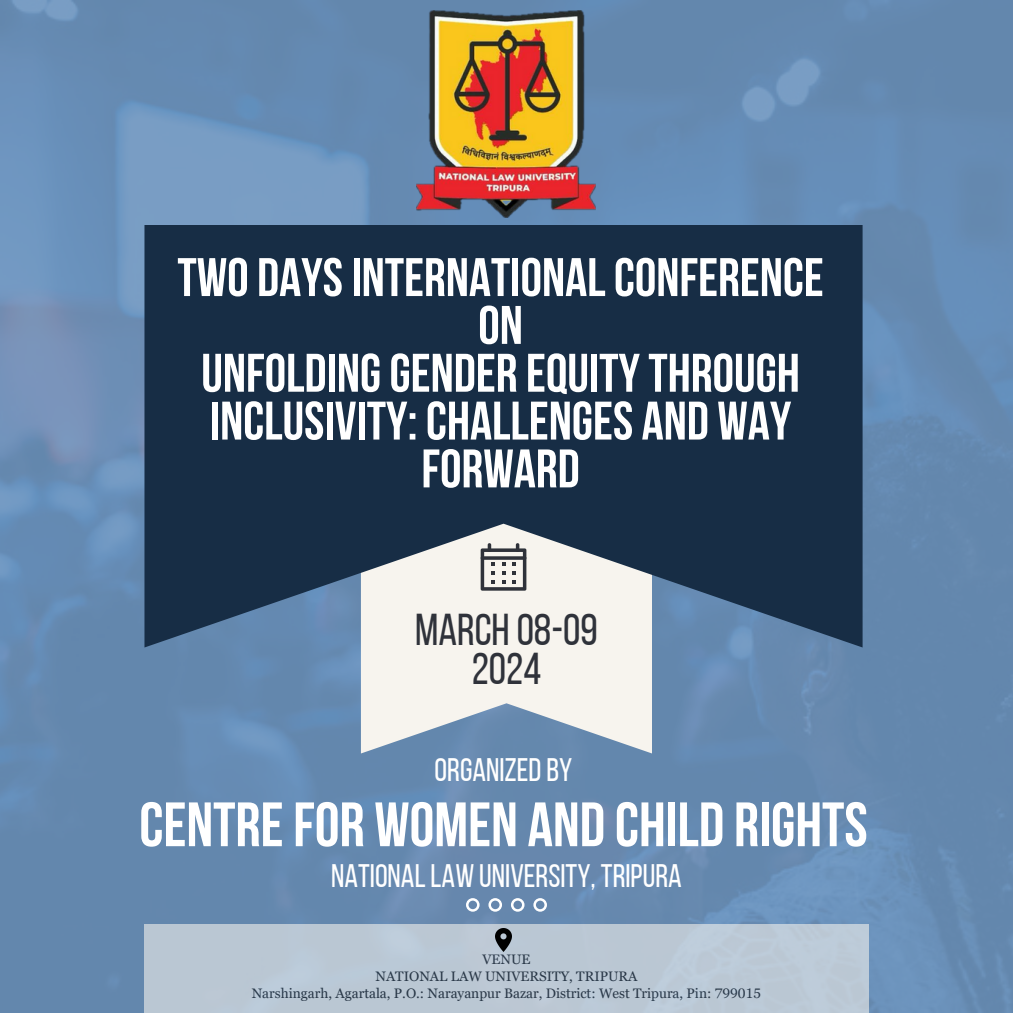
<style>
.page{position:relative;width:1013px;height:1013px;background:#fff}
.page>*{position:absolute;margin:0;border:0;box-sizing:border-box;transform-origin:0 0}
.t1{font:700 62.5px "Bebas Neue";color:#fff}
.t2{font:700 54.12px/47.8px "Bebas Neue";color:#fff;text-align:center}
.t3{font:44.5px/39.2px "Bebas Neue";color:#2f323a;text-align:center}
.t4{font:32.5px "Bebas Neue";color:#fff}
.t5{font:13.75px/16.9px "Georgia Pro";color:#000;text-align:center}
</style>
<div class="page">
<img style="left:0;top:0;width:1012px;height:1012px">
<svg style="left:361px;top:647px;width:291px;height:106px;background:#d5dbdf"></svg>
<svg style="left:144px;top:225px;width:718px;height:422px;background:#2f4359"></svg>
<svg style="left:480px;top:543px;width:46px;height:47px;background:#a9a8a8"></svg>
<svg style="left:466px;top:898px;width:81px;height:13px"></svg>
<div style="left:144px;top:924px;width:724px;height:88px;background:#bac7d3"></div>
<img style="left:417px;top:11px;width:179px;height:206px">
<img style="left:495px;top:928px;width:16px;height:23px">
<h2 class="t2" style="left:177px;top:259px;width:648px">TWO DAYSINTERNATIONALCONFERENCE<br>ON<br>UNFOLDINGGENDER EQUITYTHROUGH<br>INCLUSIVITY: CHALLENGES AND WAY<br>FORWARD</h2>
<h3 class="t3" style="left:415px;top:614px;width:184px">MARCH 08-09<br>2024</h3>
<h4 class="t4" style="left:434px;top:756px;width:139px">ORGANIZEDBY</h4>
<h4 class="t1" style="left:139px;top:799px;width:730px">CENTREFOR WOMEN AND CHILD RIGHTS</h4>
<h1 class="t4" style="left:331px;top:862px;width:352px">NATIONALLAW UNIVERSITY, TRIPURA</h1>
<p class="t5" style="left:252px;top:950px;width:511px">VENUE<br>NATIONAL LAW UNIVERSITY, TRIPURA<br>Narshingarh, Agartala, P.O.: Narayanpur Bazar, District: West Tripura, Pin: 799015</p>
</div>
